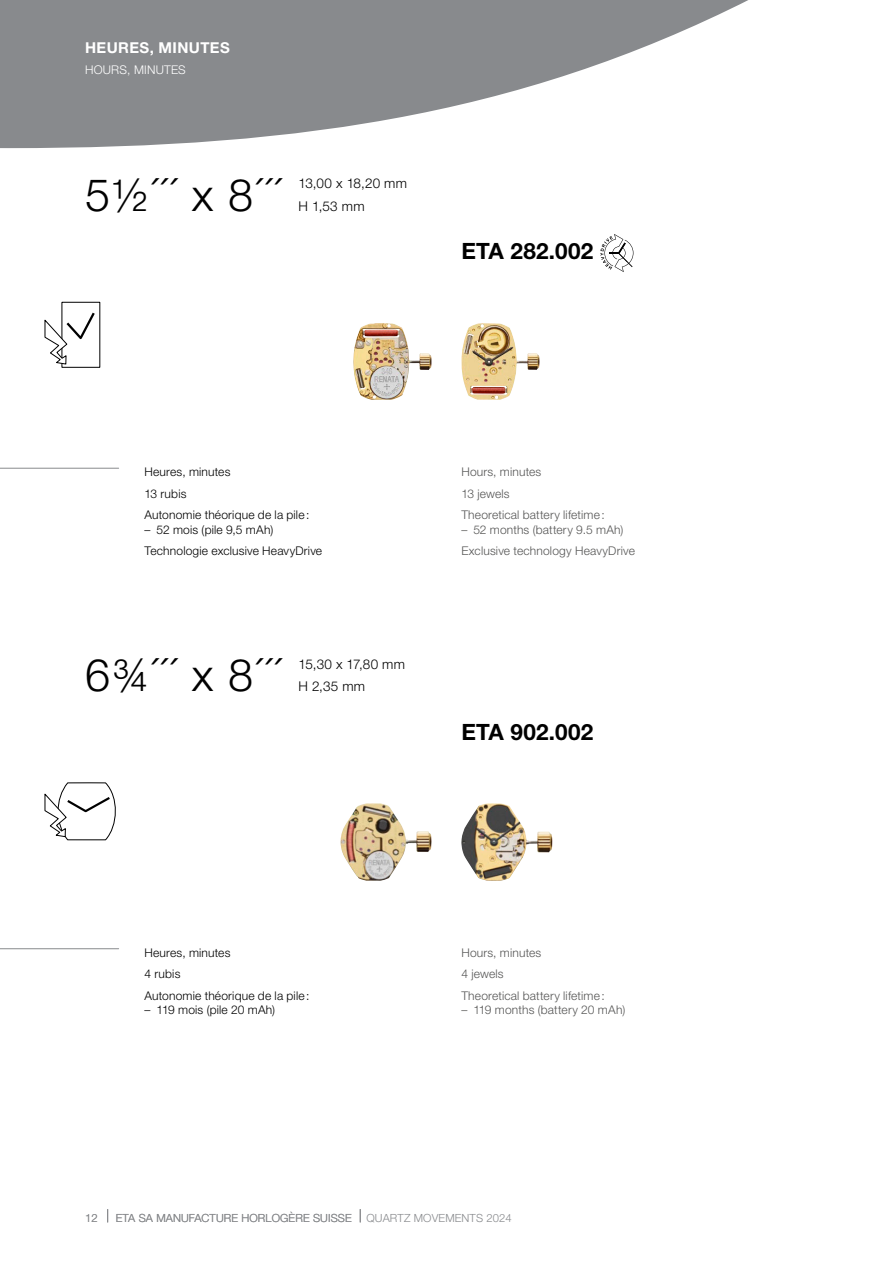
<style>
.page{position:relative;width:893px;height:1263px;background:#fff}
.page>*{position:absolute;margin:0;border:0;box-sizing:border-box;transform-origin:0 0}
.t1{font:300 45px "Helvetica Neue LTW1 G";color:#000}
.t2{font:700 22.5px "Helvetica Neue LT Std";letter-spacing:.01em;color:#000}
.t3{font:700 15px "Helvetica Neue LT Pro";letter-spacing:.025em;color:#fff}
.t4{font:300 13.5px/22.5px "Helvetica Neue LT Std";letter-spacing:.02em;color:#000}
.t5{font:300 12px "Helvetica Neue LT Std";letter-spacing:.015em;color:#565655}
.t6{font:300 12px "Helvetica Neue LT Std";letter-spacing:.015em;color:#000}
.t7{font:300 12px "Helvetica Neue LT Std";letter-spacing:.015em;color:#fff}
.t8{font:300 11.25px "Helvetica Neue LT Std";letter-spacing:.01em;color:#888a8d}
</style>
<div class="page">
<svg style="left:0;top:0;width:748px;height:148px;fill:#888a8d"></svg>
<svg style="left:107px;top:1209px;width:1px;height:13px"></svg>
<svg style="left:360px;top:1209px;width:1px;height:13px"></svg>
<svg style="left:600px;top:234px;width:33px;height:38px"></svg>
<div style="left:62px;top:302px;width:38px;height:66px;border:1px solid #000"></div>
<svg style="left:44px;top:310px;width:51px;height:55px"></svg>
<hr style="left:0;top:468px;width:119px;height:1px;background:#888a8d">
<img style="left:461px;top:323px;width:79px;height:77px">
<img style="left:353px;top:323px;width:79px;height:77px">
<div style="left:55px;top:782px;width:64px;height:58px;border:1px solid #000;border-radius:13px"></div>
<svg style="left:44px;top:793px;width:68px;height:44px"></svg>
<hr style="left:0;top:948px;width:119px;height:1px;background:#888a8d">
<img style="left:461px;top:803px;width:91px;height:78px">
<img style="left:341px;top:803px;width:91px;height:78px">
<p class="t3" style="left:85px;top:38px;width:146px">HEURES, MINUTES</p>
<p class="t7" style="left:85px;top:63px;width:102px">HOURS, MINUTES</p>
<h1 class="t1" style="left:85px;top:167px;width:198px">5½´´´ x 8´´´</h1>
<p class="t4" style="left:299px;top:172px;width:110px">13,00 x 18,20 mm<br>H 1,53 mm</p>
<h2 class="t2" style="left:461px;top:237px;width:133px">ETA 282.002</h2>
<p class="t6" style="left:145px;top:465px;width:87px">Heures, minutes</p>
<p class="t5" style="left:461px;top:465px;width:82px">Hours, minutes</p>
<p class="t6" style="left:145px;top:486px;width:43px">13 rubis</p>
<p class="t5" style="left:461px;top:486px;width:50px">13 jewels</p>
<p class="t6" style="left:145px;top:507px;width:166px">Autonomie théorique de la pile:</p>
<p class="t6" style="left:145px;top:522px;width:130px">– 52 mois (pile 9,5 mAh)</p>
<p class="t5" style="left:461px;top:507px;width:145px">Theoretical battery lifetime:</p>
<p class="t5" style="left:461px;top:522px;width:164px">– 52 months (battery 9.5 mAh)</p>
<p class="t6" style="left:145px;top:543px;width:179px">Technologie exclusive HeavyDrive</p>
<p class="t5" style="left:461px;top:543px;width:175px">Exclusive technology HeavyDrive</p>
<h1 class="t1" style="left:85px;top:648px;width:198px">6¾´´´ x 8´´´</h1>
<p class="t4" style="left:299px;top:652px;width:108px">15,30 x 17,80 mm<br>H 2,35 mm</p>
<h2 class="t2" style="left:461px;top:718px;width:133px">ETA 902.002</h2>
<p class="t6" style="left:145px;top:945px;width:87px">Heures, minutes</p>
<p class="t5" style="left:461px;top:945px;width:82px">Hours, minutes</p>
<p class="t6" style="left:145px;top:966px;width:37px">4 rubis</p>
<p class="t5" style="left:461px;top:966px;width:44px">4 jewels</p>
<p class="t6" style="left:145px;top:988px;width:166px">Autonomie théorique de la pile:</p>
<p class="t6" style="left:145px;top:1002px;width:132px">– 119 mois (pile 20 mAh)</p>
<p class="t5" style="left:461px;top:988px;width:145px">Theoretical battery lifetime:</p>
<p class="t5" style="left:461px;top:1002px;width:165px">– 119 months (battery 20 mAh)</p>
<p class="t8" style="left:85px;top:1211px;width:14px">12</p>
<p class="t8" style="left:116px;top:1211px;width:237px">ETA SA MANUFACTURE HORLOGÈRE SUISSE</p>
<p class="t8" style="left:366px;top:1211px;width:147px">QUARTZ MOVEMENTS 2024</p>
</div>
